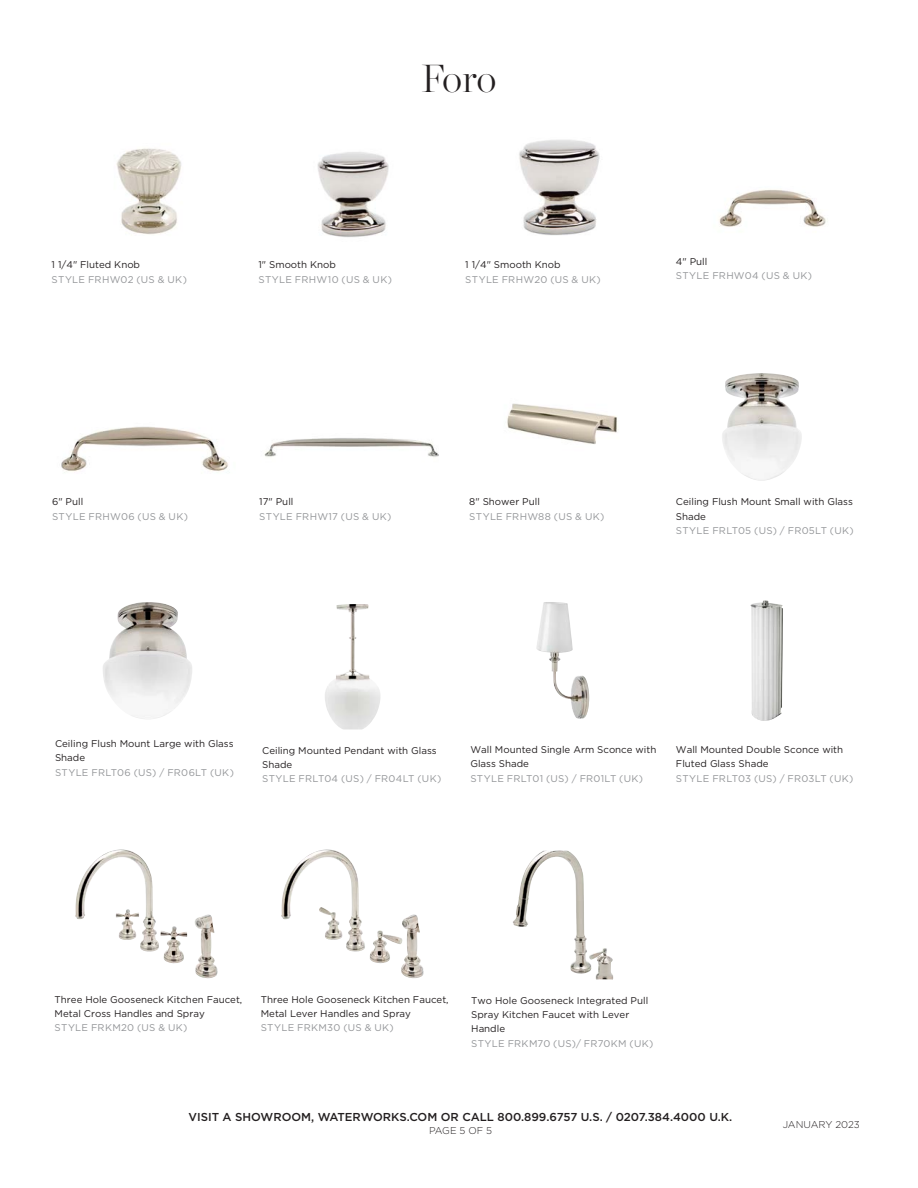
<style>
.page{position:relative;width:918px;height:1188px;background:#fff}
.page>*{position:absolute;margin:0;border:0;box-sizing:border-box;transform-origin:0 0}
.t1{font:200 39px "Chronicle Display";color:#231f20}
.t2{font:500 11.55px "Gotham";color:#231f20}
.t3{font:300 9.9px "Gotham";letter-spacing:-.01em;color:#231f20}
.Text__LIGHT_-_6_5_9{font:9.75px/14.2px "Gotham";color:#231f20}
.Text__product_number{font:9.75px "Gotham";letter-spacing:.03em;color:#939598}
</style>
<div class="page">
<img style="left:507px;top:403px;width:112px;height:41px">
<img style="left:61px;top:426px;width:167px;height:47px">
<img style="left:719px;top:189px;width:107px;height:38px">
<img style="left:325px;top:604px;width:56px;height:126px">
<img style="left:103px;top:602px;width:89px;height:117px">
<img style="left:722px;top:373px;width:80px;height:108px">
<img style="left:536px;top:602px;width:53px;height:117px">
<img style="left:750px;top:600px;width:33px;height:121px">
<img style="left:264px;top:438px;width:175px;height:19px">
<img style="left:75px;top:849px;width:84px;height:103px">
<img style="left:281px;top:849px;width:84px;height:103px">
<img style="left:513px;top:851px;width:91px;height:123px">
<img style="left:116px;top:148px;width:65px;height:87px">
<img style="left:317px;top:152px;width:72px;height:85px">
<img style="left:519px;top:140px;width:81px;height:96px">
<p class="Text__LIGHT_-_6_5_9" style="left:52px;top:258px;width:90px">1 1/4" Fluted Knob</p>
<p class="Text__product_number" style="left:52px;top:273px;width:137px">STYLE FRHW02 (US &amp; UK)</p>
<h1 class="t1" style="left:422px;top:49px;width:76px">Foro</h1>
<p class="Text__LIGHT_-_6_5_9" style="left:258px;top:258px;width:79px">1" Smooth Knob</p>
<p class="Text__product_number" style="left:258px;top:273px;width:135px">STYLE FRHW10 (US &amp; UK)</p>
<p class="Text__LIGHT_-_6_5_9" style="left:465px;top:258px;width:97px">1 1/4" Smooth Knob</p>
<p class="Text__product_number" style="left:465px;top:273px;width:137px">STYLE FRHW20 (US &amp; UK)</p>
<p class="Text__LIGHT_-_6_5_9" style="left:676px;top:254px;width:33px">4" Pull</p>
<p class="Text__product_number" style="left:676px;top:269px;width:138px">STYLE FRHW04 (US &amp; UK)</p>
<p class="Text__LIGHT_-_6_5_9" style="left:52px;top:495px;width:33px">6" Pull</p>
<p class="Text__product_number" style="left:52px;top:510px;width:138px">STYLE FRHW06 (US &amp; UK)</p>
<p class="Text__LIGHT_-_6_5_9" style="left:259px;top:495px;width:36px">17" Pull</p>
<p class="Text__product_number" style="left:259px;top:510px;width:134px">STYLE FRHW17 (US &amp; UK)</p>
<p class="Text__LIGHT_-_6_5_9" style="left:469px;top:495px;width:72px">8" Shower Pull</p>
<p class="Text__product_number" style="left:469px;top:510px;width:137px">STYLE FRHW88 (US &amp; UK)</p>
<p class="Text__LIGHT_-_6_5_9" style="left:676px;top:495px;width:179px">Ceiling Flush Mount Small with Glass<br>Shade</p>
<p class="Text__product_number" style="left:676px;top:524px;width:179px">STYLE FRLT05 (US) / FR05LT (UK)</p>
<p class="Text__LIGHT_-_6_5_9" style="left:55px;top:736px;width:180px">Ceiling Flush Mount Large with Glass<br>Shade</p>
<p class="Text__product_number" style="left:55px;top:766px;width:180px">STYLE FRLT06 (US) / FR06LT (UK)</p>
<p class="Text__LIGHT_-_6_5_9" style="left:262px;top:743px;width:176px">Ceiling Mounted Pendant with Glass<br>Shade</p>
<p class="Text__product_number" style="left:262px;top:773px;width:181px">STYLE FRLT04 (US) / FR04LT (UK)</p>
<p class="Text__LIGHT_-_6_5_9" style="left:470px;top:742px;width:188px">Wall Mounted Single Arm Sconce with<br>Glass Shade</p>
<p class="Text__product_number" style="left:470px;top:772px;width:174px">STYLE FRLT01 (US) / FR01LT (UK)</p>
<p class="Text__LIGHT_-_6_5_9" style="left:676px;top:742px;width:169px">Wall Mounted Double Sconce with<br>Fluted Glass Shade</p>
<p class="Text__product_number" style="left:676px;top:772px;width:179px">STYLE FRLT03 (US) / FR03LT (UK)</p>
<p class="Text__LIGHT_-_6_5_9" style="left:55px;top:992px;width:189px">Three Hole Gooseneck Kitchen Faucet,<br>Metal Cross Handles and Spray</p>
<p class="Text__product_number" style="left:55px;top:1021px;width:134px">STYLE FRKM20 (US &amp; UK)</p>
<p class="Text__LIGHT_-_6_5_9" style="left:261px;top:992px;width:189px">Three Hole Gooseneck Kitchen Faucet,<br>Metal Lever Handles and Spray</p>
<p class="Text__product_number" style="left:261px;top:1021px;width:135px">STYLE FRKM30 (US &amp; UK)</p>
<p class="Text__LIGHT_-_6_5_9" style="left:471px;top:993px;width:178px">Two Hole Gooseneck Integrated Pull<br>Spray Kitchen Faucet with Lever<br>Handle</p>
<p class="Text__product_number" style="left:471px;top:1037px;width:184px">STYLE FRKM70 (US)/ FR70KM (UK)</p>
<p class="t2" style="left:189px;top:1109px;width:545px">VISIT A SHOWROOM, WATERWORKS.COM OR CALL 800.899.6757 U.S. / 0207.384.4000 U.K.</p>
<p class="t3" style="left:429px;top:1124px;width:65px">PAGE 5 OF 5</p>
<p class="t3" style="left:783px;top:1119px;width:79px">JANUARY 2023</p>
</div>
